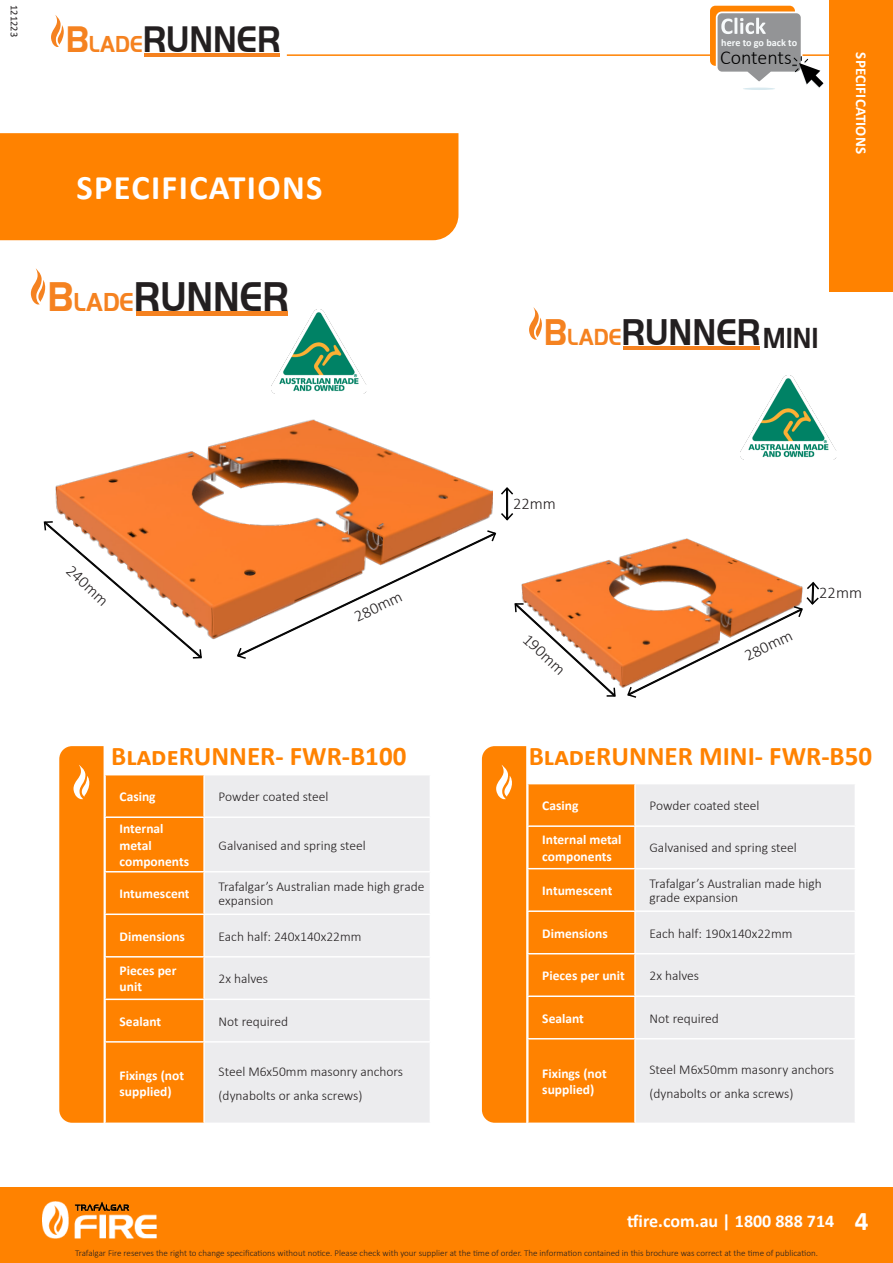
<style>
.page{position:relative;width:893px;height:1263px;background:#fff}
.page>*{position:absolute;margin:0;border:0;box-sizing:border-box;transform-origin:0 0}
.t1{font:700 42.9px "Handel Sans EF";color:#231f20;scale:.86 1}
.t2{font:700 38.55px "Handel Sans EF";color:#231f20;scale:.86 1}
.t3{font:700 38.25px "Handel Sans EF";color:#231f20;scale:.86 1}
.t4{font:700 34.5px "Calibri";letter-spacing:.04em;color:#fff}
.t5{font:700 27px "Calibri";color:#ff8200}
.t6{font:700 27px "Calibri";color:#fff}
.t7{font:300 19.95px "Calibri";color:#000}
.t8{font:700 18px "Calibri";color:#fff}
.t9{font:300 16.5px "Calibri";color:#231f20}
.t10{font:700 15px "Calibri";letter-spacing:.01em;color:#fff}
.t11{font:300 13.5px/13.5px "Calibri";color:#231f20}
.t12{font:700 13.5px/16.2px "Calibri";color:#fff}
.t13{font:10.5px "Calibri";color:#231f20}
.t14{font:700 10.2px "Calibri";color:#f7fafb}
.t15{font:300 9px "Calibri";color:#231f20}
.s1{color:#f58220}
.s2{font-size:23.85px;color:#f58220}
.s3{font-size:26.85px;color:#f58220}
.s4{font-size:24px;color:#f58220}
</style>
<div class="page">
<svg style="left:51px;top:15px;width:13px;height:32px"></svg>
<hr style="left:145px;top:53px;width:135px;height:4px;background:#f58220">
<hr style="left:287px;top:54px;width:544px;height:2px;background:#ff8200">
<div style="left:0;top:1187px;width:893px;height:76px;background:#ff8200"></div>
<div style="left:829px;top:0;width:64px;height:291px;background:#ff8200"></div>
<hr style="left:743px;top:88px;width:32px;height:2px;background:#d8e9ef;border-radius:50%">
<svg style="left:710px;top:6px;width:113px;height:82px"></svg>
<img style="left:43px;top:1201px;width:113px;height:37px">
<div style="left:0;top:133px;width:458px;height:107px;background:#ff8200"></div>
<div style="left:205px;top:775px;width:225px;height:347px;background:#ececee"></div>
<hr style="left:204px;top:816px;width:227px;height:2px;background:#fff">
<hr style="left:204px;top:871px;width:227px;height:1px;background:#fff">
<hr style="left:204px;top:913px;width:227px;height:2px;background:#fff">
<hr style="left:204px;top:956px;width:227px;height:1px;background:#fff">
<hr style="left:204px;top:998px;width:227px;height:2px;background:#fff">
<hr style="left:204px;top:1041px;width:227px;height:1px;background:#fff">
<svg style="left:59px;top:746px;width:145px;height:377px;background:#ff8e18"></svg>
<img style="left:55px;top:419px;width:433px;height:221px">
<svg style="left:31px;top:268px;width:15px;height:37px"></svg>
<hr style="left:136px;top:312px;width:152px;height:4px;background:#f58220">
<svg style="left:43px;top:520px;width:160px;height:139px"></svg>
<svg style="left:236px;top:529px;width:252px;height:130px"></svg>
<img style="left:488px;top:487px;width:300px;height:201px">
<svg style="left:514px;top:602px;width:102px;height:95px"></svg>
<svg style="left:626px;top:581px;width:193px;height:117px"></svg>
<svg style="left:529px;top:307px;width:13px;height:33px"></svg>
<hr style="left:624px;top:346px;width:136px;height:4px;background:#f58220">
<img style="left:741px;top:376px;width:95px;height:84px">
<div style="left:636px;top:784px;width:219px;height:338px;background:#ececee"></div>
<hr style="left:635px;top:825px;width:221px;height:2px;background:#fff">
<hr style="left:635px;top:868px;width:221px;height:1px;background:#fff">
<hr style="left:635px;top:910px;width:221px;height:2px;background:#fff">
<hr style="left:635px;top:953px;width:221px;height:1px;background:#fff">
<hr style="left:635px;top:995px;width:221px;height:2px;background:#fff">
<hr style="left:635px;top:1038px;width:221px;height:1px;background:#fff">
<svg style="left:482px;top:746px;width:153px;height:377px;background:#ff901d"></svg>
<img style="left:271px;top:309px;width:96px;height:84px">
<p class="t13" style="left:22px;top:5px;width:33px;rotate:90deg">121223</p>
<h3 class="t3" style="left:66px;top:17px;width:251px"><span class="s1">B</span><span class="s2">LADE</span>RUNNER</h3>
<p class="t4" style="left:76px;top:163px;width:248px">SPECIFICATIONS</p>
<p class="t1" style="left:47px;top:271px;width:282px"><span class="s1">B</span><span class="s3">LADE</span>RUNNER</p>
<p class="t14" style="left:721px;top:35px;width:77px">here to go back to</p>
<h3 class="t7" style="left:720px;top:45px;width:73px">Contents</h3>
<p class="t10" style="left:872px;top:52px;width:103px;rotate:90deg">SPECIFICATIONS</p>
<p class="t2" style="left:544px;top:310px;width:321px"><span class="s1">B</span><span class="s4">LADE</span>RUNNER<sub>MINI</sub></p>
<p class="t9" style="left:76px;top:560px;width:53px;rotate:43deg">240mm</p>
<p class="t9" style="left:351px;top:608px;width:53px;rotate:-26deg">280mm</p>
<p class="t5" style="left:111px;top:737px;width:297px">BladeRUNNER- FWR-B100</p>
<p class="t12" style="left:120px;top:788px;width:38px">Casing</p>
<p class="t11" style="left:219px;top:790px;width:111px">Powder coated steel</p>
<p class="t12" style="left:120px;top:820px;width:71px">Internal metal components</p>
<p class="t11" style="left:219px;top:838px;width:149px">Galvanised and spring steel</p>
<p class="t12" style="left:120px;top:885px;width:72px">Intumescent</p>
<p class="t11" style="left:219px;top:880px;width:207px">Trafalgar’s Australian made high grade expansion</p>
<p class="t12" style="left:120px;top:928px;width:67px">Dimensions</p>
<p class="t11" style="left:219px;top:929px;width:144px">Each half: 240x140x22mm</p>
<p class="t12" style="left:120px;top:962px;width:58px">Pieces per unit</p>
<p class="t11" style="left:219px;top:972px;width:51px">2x halves</p>
<p class="t12" style="left:120px;top:1013px;width:43px">Sealant</p>
<p class="t11" style="left:219px;top:1014px;width:71px">Not required</p>
<p class="t12" style="left:120px;top:1067px;width:66px">Fixings (not supplied)</p>
<p class="t11" style="left:219px;top:1059px;width:186px;line-height:24px">Steel M6x50mm masonry anchors (dynabolts or anka screws)</p>
<p class="t9" style="left:513px;top:493px;width:44px">22mm</p>
<p class="t9" style="left:533px;top:629px;width:53px;rotate:43deg">190mm</p>
<p class="t9" style="left:741px;top:647px;width:53px;rotate:-26deg">280mm</p>
<p class="t9" style="left:819px;top:583px;width:44px">22mm</p>
<p class="t5" style="left:529px;top:737px;width:345px">BladeRUNNER MINI- FWR-B50</p>
<p class="t12" style="left:542px;top:797px;width:38px">Casing</p>
<p class="t11" style="left:649px;top:799px;width:111px">Powder coated steel</p>
<p class="t12" style="left:542px;top:832px;width:81px">Internal metal components</p>
<p class="t11" style="left:649px;top:841px;width:149px">Galvanised and spring steel</p>
<p class="t12" style="left:542px;top:882px;width:72px">Intumescent</p>
<p class="t11" style="left:649px;top:877px;width:174px">Trafalgar’s Australian made high grade expansion</p>
<p class="t12" style="left:542px;top:925px;width:67px">Dimensions</p>
<p class="t11" style="left:649px;top:926px;width:144px">Each half: 190x140x22mm</p>
<p class="t12" style="left:542px;top:967px;width:84px">Pieces per unit</p>
<p class="t11" style="left:649px;top:969px;width:51px">2x halves</p>
<p class="t12" style="left:542px;top:1010px;width:43px">Sealant</p>
<p class="t11" style="left:649px;top:1011px;width:71px">Not required</p>
<p class="t12" style="left:542px;top:1065px;width:66px">Fixings (not supplied)</p>
<p class="t11" style="left:649px;top:1057px;width:186px;line-height:24px">Steel M6x50mm masonry anchors (dynabolts or anka screws)</p>
<h3 class="t8" style="left:627px;top:1208px;width:209px">tfire.com.au | 1800 888 714</h3>
<h3 class="t6" style="left:855px;top:1202px;width:15px">4</h3>
<p class="t15" style="left:75px;top:1247px;width:744px">Trafalgar Fire reserves the right to change specifications without notice. Please check with your supplier at the time of order. The information contained in this brochure was correct at the time of publication.</p>
</div>
